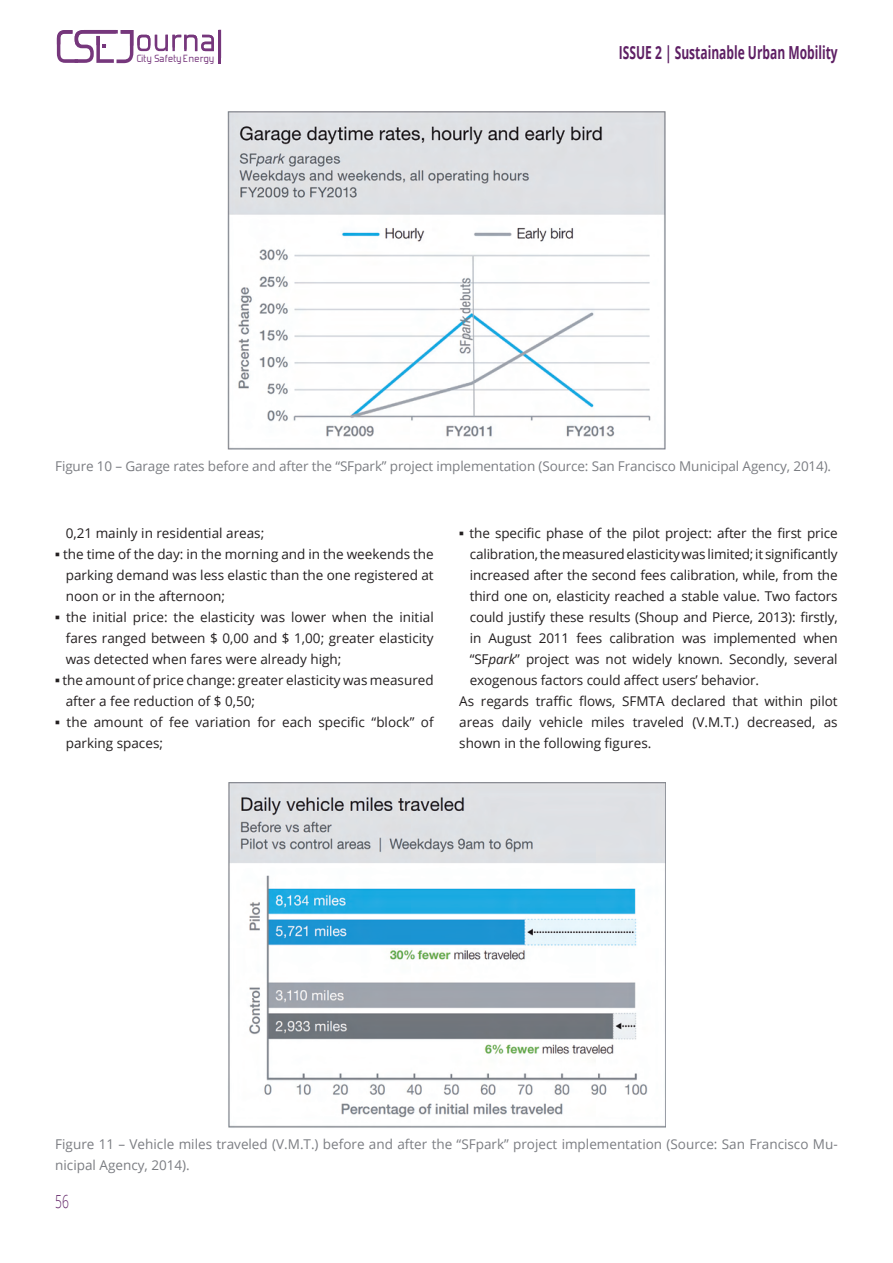
<style>
.page{position:relative;width:893px;height:1263px;background:#fff}
.page>*{position:absolute;margin:0;border:0;box-sizing:border-box;transform-origin:0 0}
.t1{font:700 18px "Open Sans";color:#5e1f64;scale:.67 1}
.t2{font:300 18px "Open Sans";color:#5e1f64;scale:.67 1}
.t3{font:13.5px/21px "Open Sans";letter-spacing:-.01em;color:#231f20;text-align:justify}
.t4{font:13.5px/21px "Open Sans";color:#7b7d82}
.t5{font:12.3px "Forgotten Futurist";letter-spacing:.045em;color:#76377c}
.s1{font-family:"Garamond"}
.s2{font-style:italic}
</style>
<div class="page">
<svg style="left:57px;top:30px;width:164px;height:33px"></svg>
<img style="left:227px;top:111px;width:439px;height:339px">
<img style="left:228px;top:782px;width:438px;height:346px">
<p class="t5" style="left:137px;top:54px;width:79px">City Safety Energy</p>
<h1 class="t1" style="left:619px;top:40px;width:328px">ISSUE 2 | Sustainable Urban Mobility</h1>
<p class="t4" style="left:55px;top:455px;width:777px">Figure 10 – Garage rates before and after the “SFpark” project implementation (Source: San Francisco Municipal Agency, 2014).</p>
<p class="t3" style="left:66px;top:522px;width:200px">0,21 mainly in residential areas;</p>
<p class="t3" style="left:66px;top:543px;width:369px;text-indent:-11px"><span class="s1">▪</span> the time of the day: in the morning and in the weekends the parking demand was less elastic than the one registered at noon or in the afternoon;</p>
<p class="t3" style="left:66px;top:606px;width:369px;text-indent:-11px"><span class="s1">▪</span> the initial price: the elasticity was lower when the initial fares ranged between $ 0,00 and $ 1,00; greater elasticity was detected when fares were already high;</p>
<p class="t3" style="left:66px;top:669px;width:369px;text-indent:-11px"><span class="s1">▪</span> the amount of price change: greater elasticity was measured after a fee reduction of $ 0,50;</p>
<p class="t3" style="left:66px;top:711px;width:369px;text-indent:-11px"><span class="s1">▪</span> the amount of fee variation for each specific “block” of parking spaces;</p>
<p class="t3" style="left:459px;top:522px;width:380px"><span class="s1">▪</span> the specific phase of the pilot project: after the first price</p>
<p class="t3" style="left:470px;top:543px;width:369px">calibration, the measured elasticity was limited; it significantly</p>
<p class="t3" style="left:470px;top:564px;width:369px">increased after the second fees calibration, while, from the</p>
<p class="t3" style="left:470px;top:585px;width:369px">third one on, elasticity reached a stable value. Two factors</p>
<p class="t3" style="left:470px;top:606px;width:369px">could justify these results (Shoup and Pierce, 2013): firstly,</p>
<p class="t3" style="left:470px;top:627px;width:369px">in August 2011 fees calibration was implemented when</p>
<p class="t3" style="left:470px;top:648px;width:369px">“SF<span class="s2">park</span>” project was not widely known. Secondly, several</p>
<p class="t3" style="left:470px;top:669px;width:291px">exogenous factors could affect users’ behavior.</p>
<p class="t3" style="left:459px;top:690px;width:380px">As regards traffic flows, SFMTA declared that within pilot</p>
<p class="t3" style="left:459px;top:711px;width:380px">areas daily vehicle miles traveled (V.M.T.) decreased, as</p>
<p class="t3" style="left:459px;top:732px;width:194px">shown in the following figures.</p>
<p class="t4" style="left:55px;top:1133px;width:784px">Figure 11 – Vehicle miles traveled (V.M.T.) before and after the “SFpark” project implementation (Source: San Francisco Mu&shy;nicipal Agency, 2014).</p>
<h1 class="t2" style="left:55px;top:1189px;width:22px">56</h1>
</div>
